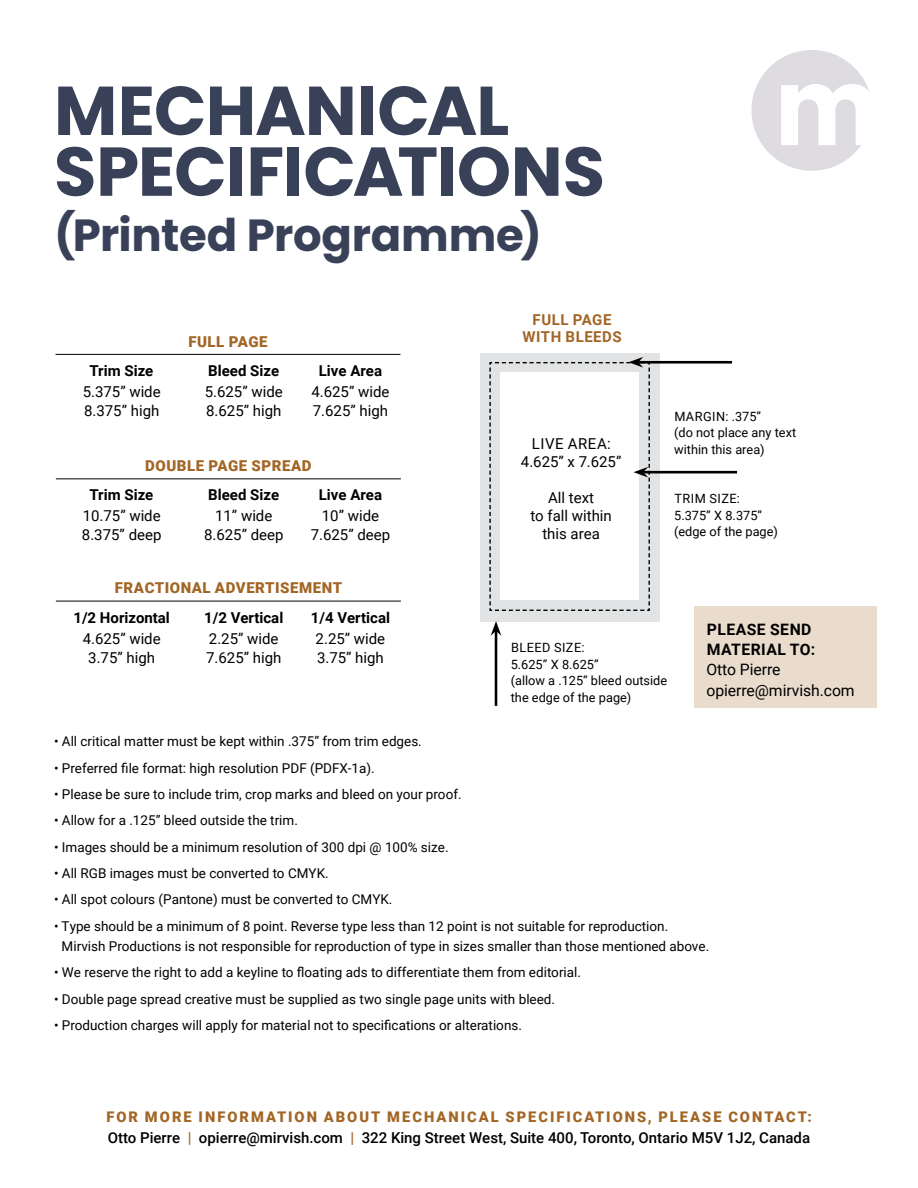
<style>
.page{position:relative;width:918px;height:1188px;background:#fff}
.page>*{position:absolute;margin:0;border:0;box-sizing:border-box;transform-origin:0 0}
.PAGE_headers{font:700 69px/60.8px "Poppins";letter-spacing:-.015em;color:#394159}
.PAGE_headers-2{font:700 45px "Poppins";letter-spacing:-.005em;color:#394159}
.t1{font:15.75px/20.4px "Roboto";letter-spacing:-.005em;color:#000}
.t2{font:700 15.75px/20.4px "Roboto";letter-spacing:.03em;color:#000}
.SPECS_data{font:15px/17.9px "Roboto";color:#000;text-align:center}
.CONTACT_content{font:500 15px "Roboto";color:#000}
.t3{font:700 15px "Roboto";color:#000}
.SPECS_table_names{font:900 15px "Roboto";letter-spacing:.035em;color:#a26524}
.SPECS_data-2{font:15px/17.9px "Roboto";letter-spacing:.035em;color:#000;text-align:center}
.t4{font:700 15px/16.5px "Roboto";letter-spacing:.035em;color:#a26524;text-align:center}
.CONTACT_heading{font:900 14.7px "Roboto";letter-spacing:.135em;color:#a26524}
.SPECS_extra_info{font:13.5px/20.4px "Roboto";color:#000}
.t5{font:12.75px/16.5px "Roboto";color:#000}
.s1{color:#a26524}
</style>
<div class="page">
<hr style="left:56px;top:354px;width:344px;height:1px;background:#000">
<hr style="left:56px;top:478px;width:345px;height:1px;background:#000">
<hr style="left:56px;top:601px;width:345px;height:1px;background:#000">
<div style="left:694px;top:606px;width:184px;height:102px;background:#eadccd"></div>
<div style="left:480px;top:353px;width:180px;height:268px;background:#e2e3e4"></div>
<hr style="left:638px;top:361px;width:94px;height:3px;background:#000">
<hr style="left:643px;top:471px;width:94px;height:2px;background:#000">
<svg style="left:489px;top:357px;width:162px;height:254px"></svg>
<hr style="left:495px;top:631px;width:2px;height:75px;background:#000">
<svg style="left:491px;top:621px;width:10px;height:15px"></svg>
<svg style="left:751px;top:50px;width:118px;height:121px"></svg>
<h1 class="PAGE_headers" style="left:54px;top:81px;width:553px">MECHANICAL<br>SPECIFICATIONS</h1>
<h1 class="PAGE_headers-2" style="left:54px;top:209px;width:489px">(Printed Programme)</h1>
<p class="SPECS_table_names" style="left:188px;top:331px;width:81px">FULL PAGE</p>
<p class="t3" style="left:90px;top:360px;width:65px">Trim Size</p>
<p class="t3" style="left:208px;top:360px;width:72px">Bleed Size</p>
<p class="t3" style="left:319px;top:360px;width:65px">Live Area</p>
<p class="SPECS_data" style="left:83px;top:382px;width:80px">5.375” wide</p>
<p class="SPECS_data" style="left:84px;top:402px;width:77px">8.375” high</p>
<p class="SPECS_data" style="left:205px;top:382px;width:80px">5.625” wide</p>
<p class="SPECS_data" style="left:206px;top:402px;width:77px">8.625” high</p>
<p class="SPECS_data" style="left:311px;top:382px;width:80px">4.625” wide</p>
<p class="SPECS_data" style="left:313px;top:402px;width:77px">7.625” high</p>
<p class="SPECS_table_names" style="left:145px;top:455px;width:168px">DOUBLE PAGE SPREAD</p>
<p class="t3" style="left:90px;top:484px;width:65px">Trim Size</p>
<p class="t3" style="left:208px;top:484px;width:72px">Bleed Size</p>
<p class="t3" style="left:319px;top:484px;width:65px">Live Area</p>
<p class="SPECS_data" style="left:83px;top:506px;width:80px">10.75” wide</p>
<p class="SPECS_data" style="left:82px;top:526px;width:81px">8.375” deep</p>
<p class="SPECS_data" style="left:322px;top:506px;width:59px">10” wide</p>
<p class="SPECS_data" style="left:311px;top:526px;width:81px">7.625” deep</p>
<p class="SPECS_table_names" style="left:115px;top:577px;width:229px">FRACTIONAL ADVERTISEMENT</p>
<p class="t3" style="left:73px;top:607px;width:98px">1/2 Horizontal</p>
<p class="t3" style="left:204px;top:607px;width:81px">1/2 Vertical</p>
<p class="t3" style="left:311px;top:607px;width:81px">1/4 Vertical</p>
<p class="SPECS_data" style="left:83px;top:629px;width:80px">4.625” wide</p>
<p class="SPECS_data" style="left:88px;top:648px;width:68px">3.75” high</p>
<p class="SPECS_data" style="left:215px;top:506px;width:59px">11” wide</p>
<p class="SPECS_data" style="left:204px;top:526px;width:81px">8.625” deep</p>
<p class="SPECS_data" style="left:209px;top:629px;width:71px">2.25” wide</p>
<p class="SPECS_data" style="left:206px;top:648px;width:77px">7.625” high</p>
<p class="SPECS_data" style="left:316px;top:629px;width:71px">2.25” wide</p>
<p class="SPECS_data" style="left:317px;top:648px;width:68px">3.75” high</p>
<p class="t4" style="left:522px;top:311px;width:101px">FULL PAGE<br>WITH BLEEDS</p>
<p class="SPECS_data-2" style="left:521px;top:434px;width:102px">LIVE AREA:<br>4.625” x 7.625”</p>
<p class="SPECS_data" style="left:530px;top:488px;width:83px">All text<br>to fall within this area</p>
<p class="t5" style="left:674px;top:407px;width:123px">MARGIN: .375”<br>(do not place any text within this area)</p>
<p class="t5" style="left:674px;top:490px;width:105px">TRIM SIZE:<br>5.375” X 8.375” (edge of the page)</p>
<p class="t5" style="left:511px;top:639px;width:158px">BLEED SIZE:<br>5.625” X 8.625”<br>(allow a .125” bleed outside the edge of the page)</p>
<p class="t2" style="left:707px;top:618px;width:110px">PLEASE SEND<br>MATERIAL TO:</p>
<p class="t1" style="left:706px;top:659px;width:150px">Otto Pierre opierre@mirvish.com</p>
<p class="SPECS_extra_info" style="left:54px;top:731px;width:369px">• All critical matter must be kept within .375” from trim edges.</p>
<p class="SPECS_extra_info" style="left:54px;top:757px;width:322px">• Preferred file format: high resolution PDF (PDFX-1a).</p>
<p class="SPECS_extra_info" style="left:54px;top:783px;width:409px">• Please be sure to include trim, crop marks and bleed on your proof.</p>
<p class="SPECS_extra_info" style="left:54px;top:810px;width:245px">• Allow for a .125” bleed outside the trim.</p>
<p class="SPECS_extra_info" style="left:54px;top:836px;width:396px">• Images should be a minimum resolution of 300 dpi @ 100% size.</p>
<p class="SPECS_extra_info" style="left:54px;top:862px;width:276px">• All RGB images must be converted to CMYK.</p>
<p class="SPECS_extra_info" style="left:54px;top:889px;width:340px">• All spot colours (Pantone) must be converted to CMYK.</p>
<p class="SPECS_extra_info" style="left:62px;top:915px;width:649px;text-indent:-8px">• Type should be a minimum of 8 point. Reverse type less than 12 point is not suitable for reproduction.<br>Mirvish Productions is not responsible for reproduction of type in sizes smaller than those mentioned above.</p>
<p class="SPECS_extra_info" style="left:54px;top:962px;width:529px">• We reserve the right to add a keyline to floating ads to differentiate them from editorial.</p>
<p class="SPECS_extra_info" style="left:54px;top:988px;width:503px">• Double page spread creative must be supplied as two single page units with bleed.</p>
<p class="SPECS_extra_info" style="left:54px;top:1015px;width:469px">• Production charges will apply for material not to specifications or alterations.</p>
<h2 class="CONTACT_heading" style="left:107px;top:1107px;width:707px">FOR MORE INFORMATION ABOUT MECHANICAL SPECIFICATIONS, PLEASE CONTACT:</h2>
<p class="CONTACT_content" style="left:108px;top:1127px;width:704px">Otto Pierre <span class="s1">|</span> opierre@mirvish.com <span class="s1">|</span> 322 King Street West, Suite 400, Toronto, Ontario M5V 1J2, Canada</p>
</div>
